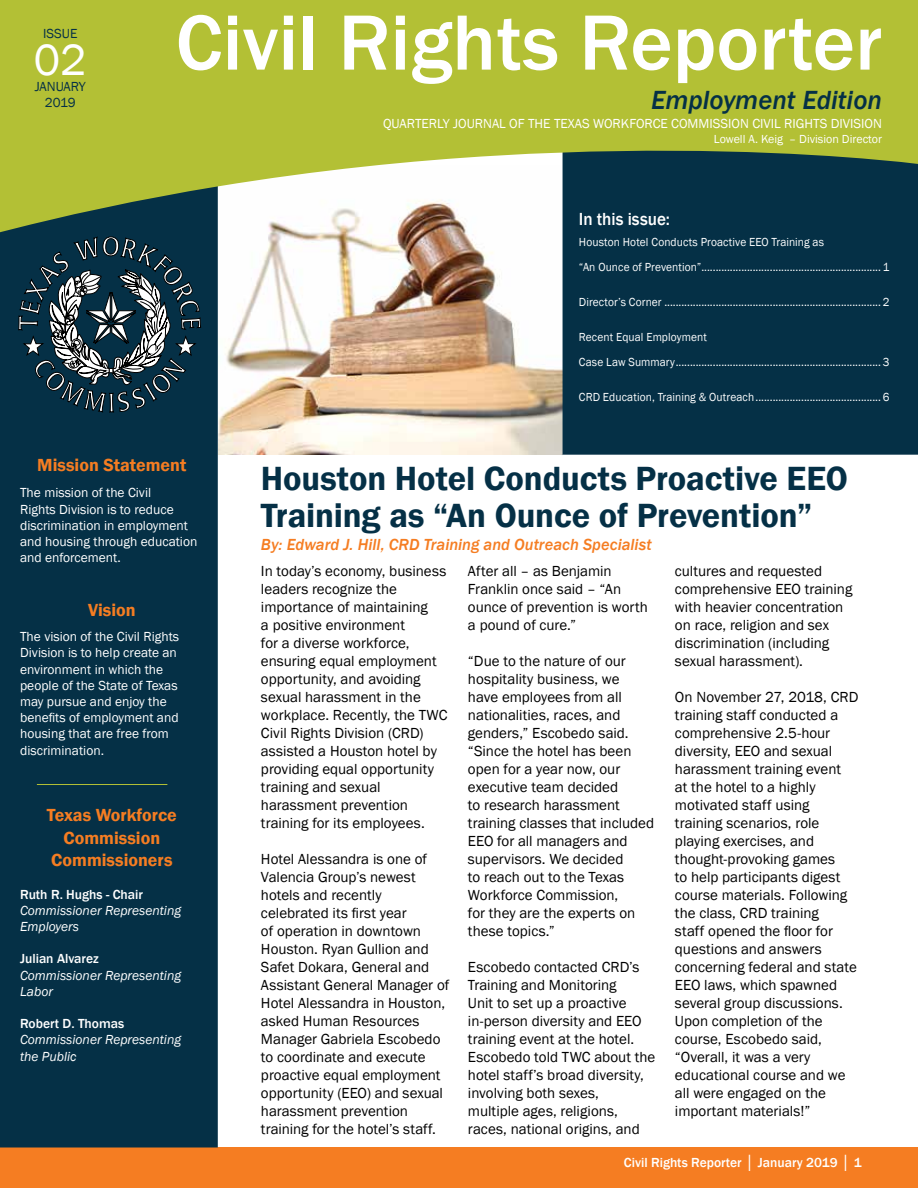
<style>
.page{position:relative;width:918px;height:1188px;background:#fff}
.page>*{position:absolute;margin:0;border:0;box-sizing:border-box;transform-origin:0 0}
.t1{font:500 81px "Franklin Gothic";color:#fff}
.t2{font:45px "Franklin Gothic";color:#fff}
.t3{font:600 34.5px/37.5px "Franklin Gothic";letter-spacing:-.005em;color:#053046}
.t4{font:italic 500 27px "Franklin Gothic";color:#053046}
.t5{font:600 18px/22.5px "Franklin Gothic";color:#f57d22;text-align:center}
.t6{font:500 18px "Franklin Gothic";color:#fff;scale:.95 1}
.t7{font:italic 500 16.5px "Franklin Gothic";color:#f57d22}
.t8{font:15px/18px "Franklin Gothic";color:#000}
.t9{font:13.5px/16.2px "Franklin Gothic";color:#fff}
.t10{font:italic 13.5px/16.2px "Franklin Gothic";color:#fff}
.t11{font:500 13.5px "Franklin Gothic";color:#fff}
.t12{font:13.5px/16.2px "Franklin Gothic";color:#053046;text-align:center}
.t13{font:12px/25px "Franklin Gothic";letter-spacing:.005em;color:#fff;scale:.95 1}
.t14{font:12px "Franklin Gothic";letter-spacing:.005em;color:#fff}
</style>
<div class="page">
<img style="left:218px;top:236px;width:344px;height:219px">
<div style="left:0;top:1148px;width:918px;height:40px;background:#f57d22"></div>
<div style="left:0;top:236px;width:218px;height:912px;background:#053046"></div>
<div style="left:562px;top:236px;width:356px;height:219px;background:#053046"></div>
<svg style="left:0;top:0;width:918px;height:236px;fill:#b3c035"></svg>
<hr style="left:37px;top:784px;width:130px;height:1px;background:#b3c035">
<svg style="left:18px;top:235px;width:183px;height:179px"></svg>
<p class="t12" style="left:43px;top:25px;width:36px">ISSUE</p>
<h2 class="t2" style="left:34px;top:32px;width:54px">02</h2>
<p class="t12" style="left:35px;top:79px;width:53px">JANUARY<br>2019</p>
<h1 class="t1" style="left:176px;top:-7px;width:708px">Civil Rights Reporter</h1>
<h3 class="t4" style="left:651px;top:83px;width:232px">Employment Edition</h3>
<p class="t9" style="left:383px;top:116px;width:500px">QUARTERLY JOURNAL OF THE TEXAS WORKFORCE COMMISSION CIVIL RIGHTS DIVISION</p>
<p class="t14" style="left:714px;top:132px;width:170px">Lowell A. Keig – Division Director</p>
<p class="t6" style="left:579px;top:208px;width:97px">In this issue:</p>
<p class="t13" style="left:579px;top:230px;width:328px">Houston Hotel Conducts Proactive EEO Training as<br>“An Ounce of Prevention” ............................................................... 1</p>
<p class="t13" style="left:579px;top:290px;width:328px">Director’s Corner ............................................................................ 2</p>
<p class="t13" style="left:579px;top:325px;width:328px">Recent Equal Employment<br>Case Law Summary ........................................................................ 3</p>
<p class="t13" style="left:579px;top:385px;width:328px">CRD Education, Training &amp; Outreach ............................................ 6</p>
<p class="t5" style="left:37px;top:454px;width:151px">Mission Statement</p>
<p class="t9" style="left:20px;top:485px;width:179px">The mission of the Civil<br>Rights Division is to reduce discrimination in employment and housing through education and enforcement.</p>
<p class="t5" style="left:88px;top:599px;width:49px">Vision</p>
<p class="t9" style="left:20px;top:629px;width:161px">The vision of the Civil Rights<br>Division is to help create an environment in which the people of the State of Texas may pursue and enjoy the benefits of employment and housing that are free from discrimination.</p>
<p class="t5" style="left:47px;top:804px;width:131px">Texas Workforce<br>Commission<br>Commissioners</p>
<p class="t11" style="left:20px;top:886px;width:124px">Ruth R. Hughs - Chair</p>
<p class="t10" style="left:20px;top:903px;width:163px">Commissioner Representing<br>Employers</p>
<p class="t11" style="left:20px;top:951px;width:80px">Julian Alvarez</p>
<p class="t10" style="left:20px;top:967px;width:163px">Commissioner Representing<br>Labor</p>
<p class="t11" style="left:20px;top:1015px;width:106px">Robert D. Thomas</p>
<p class="t10" style="left:20px;top:1032px;width:163px">Commissioner Representing the Public</p>
<h3 class="t3" style="left:261px;top:460px;width:588px">Houston Hotel Conducts Proactive EEO<br>Training as “An Ounce of Prevention”</h3>
<p class="t7" style="left:261px;top:534px;width:392px">By: Edward J. Hill, CRD Training and Outreach Specialist</p>
<p class="t8" style="left:261px;top:562px;width:188px">In today’s economy, business leaders recognize the importance of maintaining<br>a positive environment<br>for a diverse workforce, ensuring equal employment opportunity, and avoiding sexual harassment in the workplace. Recently, the TWC<br>Civil Rights Division (CRD) assisted a Houston hotel by providing equal opportunity training and sexual harassment prevention training for its employees.</p>
<p class="t8" style="left:261px;top:850px;width:190px">Hotel Alessandra is one of<br>Valencia Group’s newest hotels and recently celebrated its first year<br>of operation in downtown<br>Houston. Ryan Gullion and<br>Safet Dokara, General and<br>Assistant General Manager of<br>Hotel Alessandra in Houston, asked Human Resources<br>Manager Gabriela Escobedo to coordinate and execute proactive equal employment opportunity (EEO) and sexual harassment prevention training for the hotel’s staff.</p>
<p class="t8" style="left:468px;top:562px;width:181px">After all – as Benjamin<br>Franklin once said – “An ounce of prevention is worth a pound of cure.”</p>
<p class="t8" style="left:468px;top:652px;width:188px">“Due to the nature of our hospitality business, we<br>have employees from all nationalities, races, and genders,” Escobedo said. “Since the hotel has been open for a year now, our executive team decided<br>to research harassment training classes that included<br>EEO for all managers and supervisors. We decided<br>to reach out to the Texas<br>Workforce Commission,<br>for they are the experts on these topics.”</p>
<p class="t8" style="left:468px;top:958px;width:189px">Escobedo contacted CRD’s<br>Training and Monitoring<br>Unit to set up a proactive in-person diversity and EEO training event at the hotel.<br>Escobedo told TWC about the hotel staff’s broad diversity, involving both sexes,<br>multiple ages, religions, races, national origins, and</p>
<p class="t8" style="left:675px;top:562px;width:179px">cultures and requested comprehensive EEO training with heavier concentration on race, religion and sex discrimination (including sexual harassment).</p>
<p class="t8" style="left:675px;top:688px;width:185px">On November 27, 2018, CRD training staff conducted a comprehensive 2.5-hour diversity, EEO and sexual harassment training event<br>at the hotel to a highly motivated staff using training scenarios, role playing exercises, and thought-provoking games<br>to help participants digest course materials. Following the class, CRD training<br>staff opened the floor for questions and answers concerning federal and state<br>EEO laws, which spawned several group discussions.<br>Upon completion of the course, Escobedo said, “Overall, it was a very educational course and we all were engaged on the important materials!”</p>
<p class="t11" style="left:624px;top:1154px;width:239px">Civil Rights Reporter │ January 2019 │ 1</p>
</div>
